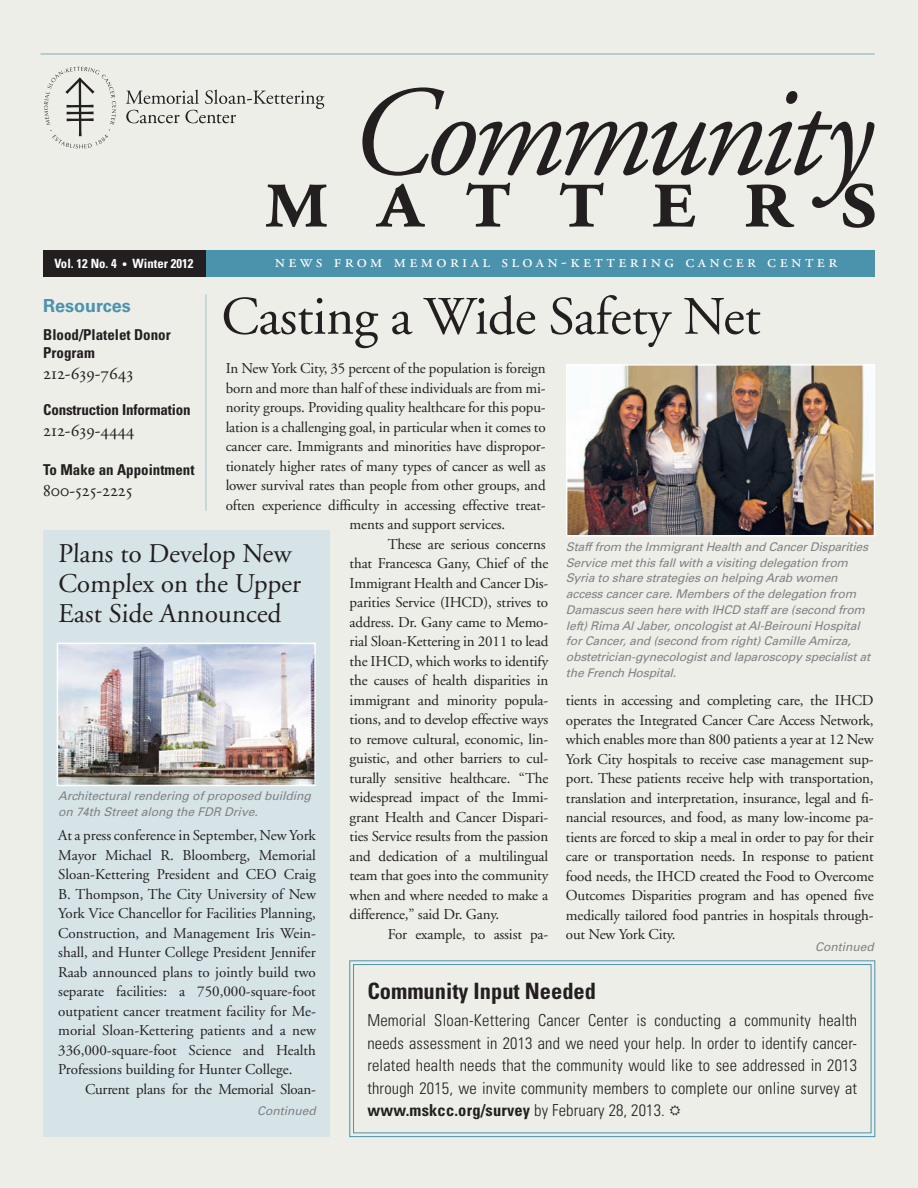
<style>
.page{position:relative;width:918px;height:1188px;background:#eeeee8}
.page>*{position:absolute;margin:0;border:0;box-sizing:border-box;transform-origin:0 0}
.t1{font:italic 127.5px "Adobe Garamond";letter-spacing:-.05em;color:#231f20}
.t2{font:96px "Adobe Garamond Semibold SC";letter-spacing:.48em;color:#231f20}
.t3{font:54px "Adobe Garamond";letter-spacing:-.01em;color:#231f20}
.t4{font:27px/30px "Adobe Garamond";color:#231f20}
.t5{font:700 condensed 22.5px "Univers";color:#231f20}
.t6{font:18px "Adobe Garamond Regular SC";letter-spacing:.19em;color:#fff}
.t7{font:18px "Adobe Garamond Regular SC";color:#231f20}
.t8{font:700 18px "Univers";color:#4b92ac}
.t9{font:300 condensed 16.5px/22.5px "Univers";letter-spacing:.01em;color:#231f20;text-align:justify}
.t10{font:15px/19.5px "Adobe Garamond";letter-spacing:-.01em;color:#231f20;text-align:justify}
.t11{font:700 condensed 15px/18px "Univers";color:#231f20}
.t12{font:700 condensed 12.75px "Univers";color:#fff}
.t13{font:italic 12px/15.8px "Univers";letter-spacing:-.01em;color:#808285}
.s1{font-size:10.5px}
.s2{font-weight:700}
</style>
<div class="page">
<hr style="left:40px;top:53px;width:835px;height:2px;background:#a2c3ca">
<svg style="left:126px;top:90px;width:198px;height:33px"></svg>
<svg style="left:44px;top:67px;width:72px;height:81px"></svg>
<div style="left:43px;top:250px;width:832px;height:27px;background:#4b92ac"></div>
<div style="left:43px;top:250px;width:162px;height:27px;background:#231f20"></div>
<hr style="left:206px;top:294px;width:1px;height:217px;background:#a2c3ca">
<img style="left:569px;top:367px;width:303px;height:167px">
<div style="left:566px;top:364px;width:309px;height:173px;border:2px solid #fff"></div>
<div style="left:43px;top:531px;width:286px;height:606px;background:#d6e4e8"></div>
<img style="left:60px;top:646px;width:253px;height:137px">
<div style="left:57px;top:643px;width:259px;height:143px;border:2px solid #fff"></div>
<svg style="left:349px;top:960px;width:527px;height:177px"></svg>
<div style="left:353px;top:964px;width:518px;height:169px;border:1px solid #4b92ac"></div>
<svg style="left:670px;top:1105px;width:11px;height:11px"></svg>
<h1 class="t1" style="left:349px;top:65px;width:524px">Community</h1>
<h2 class="t2" style="left:264px;top:143px;width:616px">matters</h2>
<p class="t12" style="left:54px;top:256px;width:141px">Vol. 12 No. 4 <span class="s1">•</span> Winter 2012</p>
<p class="t6" style="left:275px;top:251px;width:564px">news from memorial sloan-kettering cancer center</p>
<h3 class="t3" style="left:221px;top:288px;width:541px">Casting a Wide Safety Net</h3>
<p class="t10" style="left:226px;top:359px;width:321px">In New York City, 35 percent of the population is foreign</p>
<p class="t10" style="left:226px;top:379px;width:321px">born and more than half of these individuals are from mi-</p>
<p class="t10" style="left:226px;top:398px;width:321px">nority groups. Providing quality healthcare for this popu-</p>
<p class="t10" style="left:226px;top:418px;width:321px">lation is a challenging goal, in particular when it comes to</p>
<p class="t10" style="left:226px;top:437px;width:321px">cancer care. Immigrants and minorities have dispropor-</p>
<p class="t10" style="left:226px;top:457px;width:321px">tionately higher rates of many types of cancer as well as</p>
<p class="t10" style="left:226px;top:476px;width:321px">lower survival rates than people from other groups, and</p>
<p class="t10" style="left:226px;top:496px;width:321px">often experience difficulty in accessing effective treat-</p>
<p class="t10" style="left:350px;top:515px;width:157px">ments and support services.</p>
<p class="t10" style="left:388px;top:535px;width:159px">These are serious concerns</p>
<p class="t10" style="left:350px;top:554px;width:200px">that Francesca Gany, Chief of the</p>
<p class="t10" style="left:350px;top:574px;width:200px">Immigrant Health and Cancer Dis-</p>
<p class="t10" style="left:350px;top:593px;width:200px">parities Service (IHCD), strives to</p>
<p class="t10" style="left:350px;top:613px;width:200px">address. Dr. Gany came to Memo-</p>
<p class="t10" style="left:350px;top:632px;width:200px">rial Sloan-Kettering in 2011 to lead</p>
<p class="t10" style="left:350px;top:652px;width:200px">the IHCD, which works to identify</p>
<p class="t10" style="left:350px;top:671px;width:200px">the causes of health disparities in</p>
<p class="t10" style="left:350px;top:691px;width:200px">immigrant and minority popula-</p>
<p class="t10" style="left:350px;top:710px;width:200px">tions, and to develop effective ways</p>
<p class="t10" style="left:350px;top:730px;width:200px">to remove cultural, economic, lin-</p>
<p class="t10" style="left:350px;top:749px;width:200px">guistic, and other barriers to cul-</p>
<p class="t10" style="left:350px;top:769px;width:200px">turally sensitive healthcare. “The</p>
<p class="t10" style="left:350px;top:788px;width:200px">widespread impact of the Immi-</p>
<p class="t10" style="left:350px;top:808px;width:200px">grant Health and Cancer Dispari-</p>
<p class="t10" style="left:350px;top:827px;width:200px">ties Service results from the passion</p>
<p class="t10" style="left:350px;top:847px;width:200px">and dedication of a multilingual</p>
<p class="t10" style="left:350px;top:866px;width:200px">team that goes into the community</p>
<p class="t10" style="left:350px;top:886px;width:200px">when and where needed to make a</p>
<p class="t10" style="left:350px;top:905px;width:151px">difference,” said Dr. Gany.</p>
<p class="t10" style="left:388px;top:925px;width:162px">For example, to assist pa-</p>
<p class="t8" style="left:43px;top:295px;width:89px">Resources</p>
<p class="t11" style="left:43px;top:326px;width:129px">Blood/Platelet Donor<br>Program</p>
<p class="t7" style="left:43px;top:364px;width:91px">212-639-7643</p>
<p class="t11" style="left:43px;top:401px;width:149px">Construction Information</p>
<p class="t7" style="left:43px;top:421px;width:93px">212-639-4444</p>
<p class="t11" style="left:43px;top:461px;width:153px">To Make an Appointment</p>
<p class="t7" style="left:43px;top:481px;width:91px">800-525-2225</p>
<p class="t13" style="left:566px;top:539px;width:306px">Staff from the Immigrant Health and Cancer Disparities Service met this fall with a visiting delegation from Syria to share strategies on helping Arab women access cancer care. Members of the delegation from Damascus seen here with IHCD staff are (second from left) Rima Al Jaber, oncologist at Al-Beirouni Hospital for Cancer, and (second from right) Camille Amirza, obstetrician-gynecologist and laparoscopy specialist at the French Hospital.</p>
<p class="t10" style="left:566px;top:691px;width:309px">tients in accessing and completing care, the IHCD operates the Integrated Cancer Care Access Network, which enables more than 800 patients a year at 12 New York City hospitals to receive case management sup&shy;port. These patients receive help with transportation, translation and interpretation, insurance, legal and fi&shy;nancial resources, and food, as many low-income pa&shy;tients are forced to skip a meal in order to pay for their care or transportation needs. In response to patient food needs, the IHCD created the Food to Overcome Outcomes Disparities program and has opened five medically tailored food pantries in hospitals through&shy;out New York City.</p>
<h3 class="t4" style="left:58px;top:540px;width:245px">Plans to Develop New<br>Complex on the Upper<br>East Side Announced</h3>
<p class="t13" style="left:58px;top:788px;width:254px">Architectural rendering of proposed building on 74th Street along the FDR Drive.</p>
<p class="t10" style="left:58px;top:826px;width:259px">At a press conference in September, New York Mayor Michael R. Bloomberg, Memorial Sloan-Kettering President and CEO Craig B. Thompson, The City University of New York Vice Chancellor for Facilities Planning, Construction, and Management Iris Wein&shy;shall, and Hunter College President Jennifer Raab announced plans to jointly build two separate facilities: a 750,000-square-foot outpatient cancer treatment facility for Me&shy;morial Sloan-Kettering patients and a new 336,000-square-foot Science and Health Professions building for Hunter College.</p>
<p class="t10" style="left:85px;top:1080px;width:232px">Current plans for the Memorial Sloan-</p>
<p class="t13" style="left:815px;top:938px;width:60px">Continued</p>
<h3 class="t5" style="left:367px;top:977px;width:230px">Community Input Needed</h3>
<p class="t9" style="left:367px;top:1009px;width:491px">Memorial Sloan-Kettering Cancer Center is conducting a community health needs assessment in 2013 and we need your help. In order to identify cancer&shy;related health needs that the community would like to see addressed in 2013 through 2015, we invite community members to complete our online survey at <span class="s2">www.mskcc.org/survey</span> by February 28, 2013.</p>
<p class="t13" style="left:257px;top:1103px;width:60px">Continued</p>
</div>
